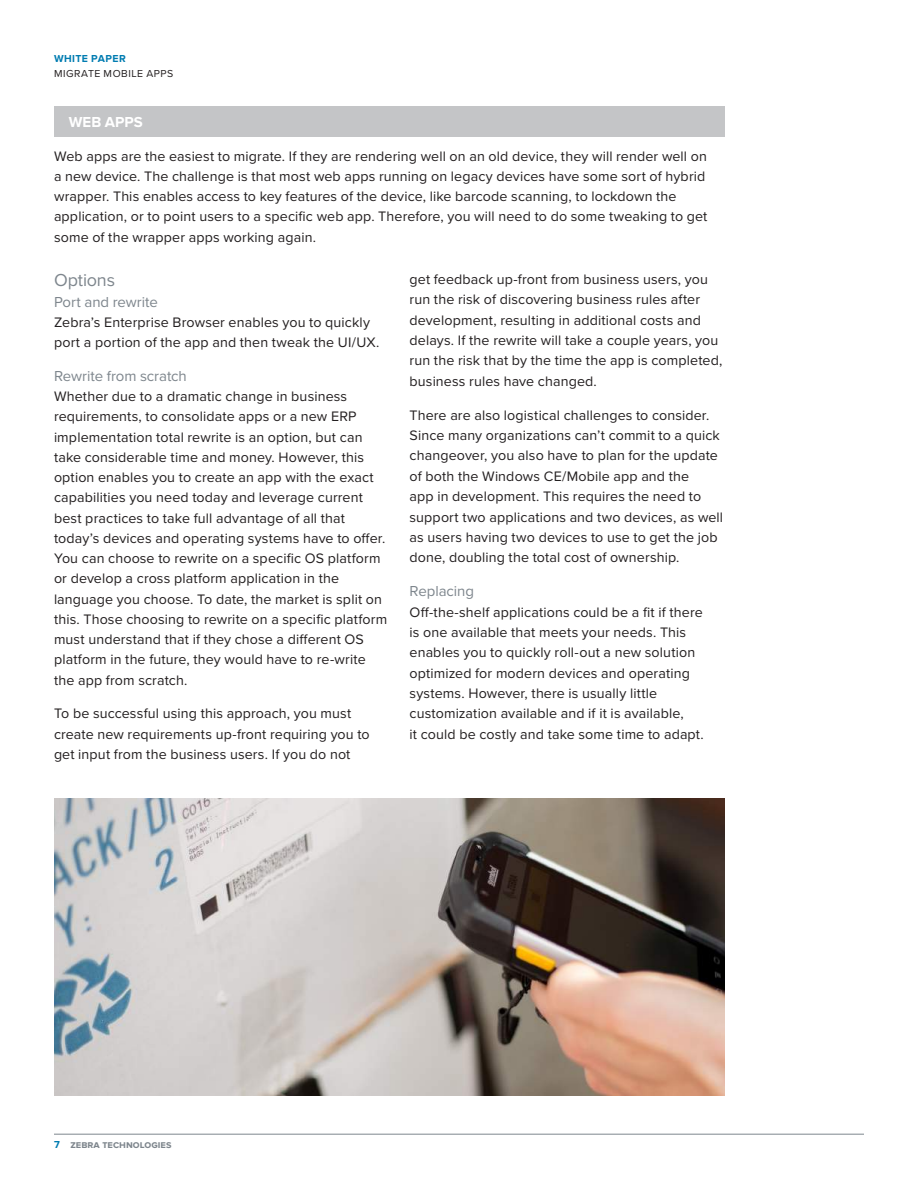
<style>
.page{position:relative;width:918px;height:1188px;background:#fff}
.page>*{position:absolute;margin:0;border:0;box-sizing:border-box;transform-origin:0 0}
.t1{font:18px "Proxima Nova";letter-spacing:-.01em;color:#7e868d}
.t2{font:15px "Proxima Nova";letter-spacing:-.005em;color:#7e868d}
.t3{font:700 15px "Proxima Nova";color:#fff}
.t4{font:14.25px/20.2px "Proxima Nova";letter-spacing:.01em;color:#231f20}
.t5{font:700 10.5px "Proxima Nova";color:#7e868d}
.t6{font:10.5px "Proxima Nova";letter-spacing:.05em;color:#231f20}
.t7{font:700 10.5px "Proxima Nova";letter-spacing:.04em;color:#007cb1}
.s1{color:#007cb1}
</style>
<div class="page">
<hr style="left:54px;top:1134px;width:810px;height:1px;background:#7e868d">
<div style="left:54px;top:106px;width:671px;height:31px;background:#c4c5c7"></div>
<img style="left:54px;top:798px;width:671px;height:298px">
<p class="t7" style="left:54px;top:53px;width:73px">WHITE PAPER</p>
<p class="t6" style="left:54px;top:67px;width:121px">MIGRATE MOBILE APPS</p>
<p class="t3" style="left:69px;top:113px;width:75px">WEB APPS</p>
<p class="t4" style="left:54px;top:146px;width:655px">Web apps are the easiest to migrate. If they are rendering well on an old device, they will render well on a new device. The challenge is that most web apps running on legacy devices have some sort of hybrid wrapper. This enables access to key features of the device, like barcode scanning, to lockdown the application, or to point users to a specific web app. Therefore, you will need to do some tweaking to get some of the wrapper apps working again.</p>
<p class="t1" style="left:54px;top:270px;width:63px">Options</p>
<p class="t2" style="left:54px;top:293px;width:105px">Port and rewrite</p>
<p class="t4" style="left:54px;top:312px;width:327px">Zebra’s Enterprise Browser enables you to quickly port a portion of the app and then tweak the UI/UX.</p>
<p class="t2" style="left:54px;top:367px;width:134px">Rewrite from scratch</p>
<p class="t4" style="left:54px;top:387px;width:335px">Whether due to a dramatic change in business requirements, to consolidate apps or a new ERP implementation total rewrite is an option, but can take considerable time and money. However, this option enables you to create an app with the exact capabilities you need today and leverage current best practices to take full advantage of all that today’s devices and operating systems have to offer.<br>You can choose to rewrite on a specific OS platform or develop a cross platform application in the language you choose. To date, the market is split on this. Those choosing to rewrite on a specific platform must understand that if they chose a different OS platform in the future, they would have to re-write the app from scratch.</p>
<p class="t4" style="left:54px;top:704px;width:317px">To be successful using this approach, you must create new requirements up-front requiring you to get input from the business users. If you do not</p>
<p class="t4" style="left:410px;top:269px;width:314px">get feedback up-front from business users, you run the risk of discovering business rules after development, resulting in additional costs and delays. If the rewrite will take a couple years, you run the risk that by the time the app is completed, business rules have changed.</p>
<p class="t4" style="left:410px;top:405px;width:315px">There are also logistical challenges to consider.<br>Since many organizations can’t commit to a quick changeover, you also have to plan for the update of both the Windows CE/Mobile app and the<br>app in development. This requires the need to support two applications and two devices, as well as users having two devices to use to get the job done, doubling the total cost of ownership.</p>
<p class="t2" style="left:410px;top:582px;width:66px">Replacing</p>
<p class="t4" style="left:410px;top:602px;width:296px">Off-the-shelf applications could be a fit if there is one available that meets your needs. This enables you to quickly roll-out a new solution optimized for modern devices and operating systems. However, there is usually little customization available and if it is available,<br>it could be costly and take some time to adapt.</p>
<p class="t5" style="left:54px;top:1138px;width:119px"><span class="s1">7</span> zebra technologies</p>
</div>
